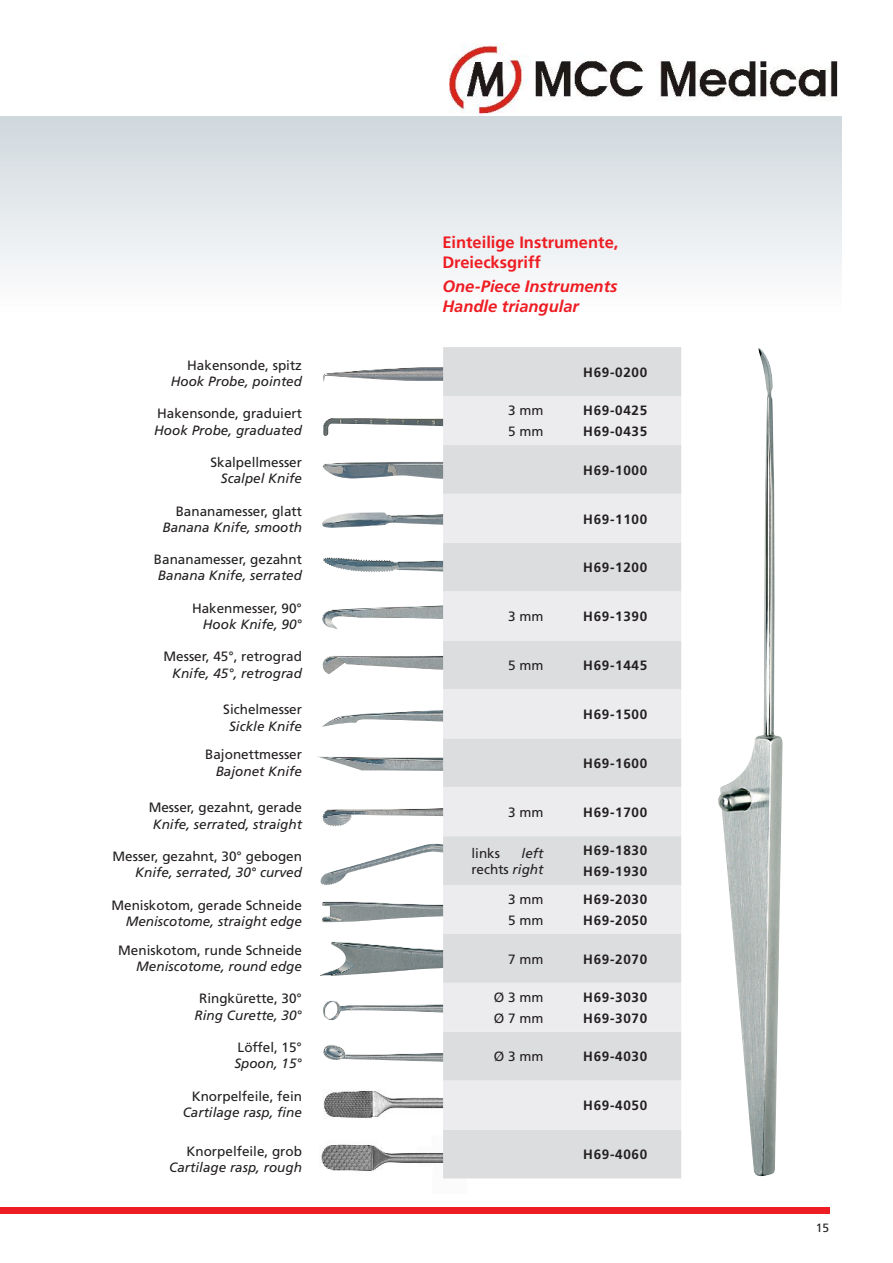
<style>
.page{position:relative;width:893px;height:1263px;background:#fff}
.page>*{position:absolute;margin:0;border:0;box-sizing:border-box;transform-origin:0 0}
.Fließtext{font:italic 700 16.5px "Frutiger";color:#ee1d23}
.Fließtext-2{font:700 16.5px/19.8px "Frutiger";color:#ee1d23}
.Fließtext-3{font:13.5px "Frutiger";color:#231f20}
.Fließtext-4{font:italic 13.5px "Frutiger";color:#231f20}
.t1{font:700 13.5px "Frutiger";letter-spacing:.05em;color:#231f20}
.t2{font:12px "Frutiger";color:#231f20}
.s1{font-style:italic}
</style>
<div class="page">
<div style="left:0;top:117px;width:842px;height:200px;background:linear-gradient(to bottom,#cfd8dd,#fff)"></div>
<div style="left:0;top:1208px;width:829px;height:6px;background:#ee1d23"></div>
<img style="left:323px;top:1090px;width:120px;height:28px">
<img style="left:320px;top:1144px;width:153px;height:35px">
<img style="left:323px;top:367px;width:120px;height:15px">
<img style="left:323px;top:418px;width:120px;height:18px">
<img style="left:322px;top:461px;width:121px;height:18px">
<img style="left:322px;top:512px;width:121px;height:16px">
<img style="left:323px;top:557px;width:120px;height:16px">
<img style="left:322px;top:605px;width:121px;height:24px">
<img style="left:322px;top:655px;width:121px;height:19px">
<img style="left:322px;top:710px;width:121px;height:17px">
<img style="left:317px;top:756px;width:126px;height:15px">
<img style="left:322px;top:808px;width:121px;height:18px">
<img style="left:320px;top:844px;width:123px;height:41px">
<img style="left:322px;top:901px;width:121px;height:21px">
<img style="left:320px;top:942px;width:123px;height:34px">
<img style="left:323px;top:1000px;width:120px;height:20px">
<img style="left:323px;top:1045px;width:120px;height:17px">
<div style="left:443px;top:347px;width:238px;height:831px;background:#dcdddf"></div>
<svg style="left:443px;top:396px;width:238px;height:733px;background:#e4e5e7"></svg>
<img style="left:718px;top:348px;width:65px;height:828px">
<img style="left:449px;top:43px;width:390px;height:71px">
<p class="Fließtext-3" style="left:187px;top:357px;width:116px">Hakensonde, spitz</p>
<p class="Fließtext-4" style="left:171px;top:373px;width:133px">Hook Probe, pointed</p>
<p class="Fließtext-3" style="left:157px;top:406px;width:146px">Hakensonde, graduiert</p>
<p class="Fließtext-4" style="left:154px;top:422px;width:149px">Hook Probe, graduated</p>
<p class="Fließtext-3" style="left:210px;top:454px;width:93px">Skalpellmesser</p>
<p class="Fließtext-4" style="left:221px;top:471px;width:83px">Scalpel Knife</p>
<p class="Fließtext-3" style="left:176px;top:503px;width:128px">Bananamesser, glatt</p>
<p class="Fließtext-4" style="left:162px;top:519px;width:141px">Banana Knife, smooth</p>
<p class="Fließtext-3" style="left:154px;top:552px;width:150px">Bananamesser, gezahnt</p>
<p class="Fließtext-4" style="left:158px;top:568px;width:146px">Banana Knife, serrated</p>
<p class="Fließtext-3" style="left:192px;top:600px;width:111px">Hakenmesser, 90°</p>
<p class="Fließtext-4" style="left:203px;top:616px;width:101px">Hook Knife, 90°</p>
<p class="Fließtext-3" style="left:164px;top:649px;width:140px">Messer, 45°, retrograd</p>
<p class="Fließtext-4" style="left:172px;top:665px;width:131px">Knife, 45°, retrograd</p>
<p class="Fließtext-3" style="left:223px;top:702px;width:80px">Sichelmesser</p>
<p class="Fließtext-4" style="left:229px;top:718px;width:74px">Sickle Knife</p>
<p class="Fließtext-3" style="left:205px;top:747px;width:98px">Bajonettmesser</p>
<p class="Fließtext-4" style="left:216px;top:763px;width:88px">Bajonet Knife</p>
<p class="Fließtext-3" style="left:149px;top:800px;width:155px">Messer, gezahnt, gerade</p>
<p class="Fließtext-4" style="left:153px;top:816px;width:151px">Knife, serrated, straight</p>
<p class="Fließtext-3" style="left:113px;top:848px;width:191px">Messer, gezahnt, 30° gebogen</p>
<p class="Fließtext-4" style="left:135px;top:864px;width:168px">Knife, serrated, 30° curved</p>
<p class="Fließtext-3" style="left:111px;top:897px;width:192px">Meniskotom, gerade Schneide</p>
<p class="Fließtext-4" style="left:126px;top:913px;width:178px">Meniscotome, straight edge</p>
<p class="Fließtext-3" style="left:118px;top:942px;width:185px">Meniskotom, runde Schneide</p>
<p class="Fließtext-4" style="left:136px;top:958px;width:167px">Meniscotome, round edge</p>
<p class="Fließtext-3" style="left:199px;top:991px;width:104px">Ringkürette, 30°</p>
<p class="Fließtext-4" style="left:195px;top:1007px;width:109px">Ring Curette, 30°</p>
<p class="Fließtext-3" style="left:238px;top:1039px;width:66px">Löffel, 15°</p>
<p class="Fließtext-4" style="left:234px;top:1055px;width:69px">Spoon, 15°</p>
<p class="Fließtext-3" style="left:192px;top:1088px;width:112px">Knorpelfeile, fein</p>
<p class="Fließtext-4" style="left:183px;top:1104px;width:121px">Cartilage rasp, fine</p>
<p class="Fließtext-3" style="left:186px;top:1143px;width:117px">Knorpelfeile, grob</p>
<p class="Fließtext-4" style="left:169px;top:1159px;width:134px">Cartilage rasp, rough</p>
<p class="Fließtext-2" style="left:442px;top:232px;width:178px">Einteilige Instrumente,<br>Dreiecksgriff</p>
<p class="Fließtext" style="left:442px;top:277px;width:177px">One-Piece Instruments</p>
<p class="Fließtext" style="left:442px;top:296px;width:138px">Handle triangular</p>
<p class="Fließtext-3" style="left:508px;top:403px;width:37px">3 mm</p>
<p class="Fließtext-3" style="left:508px;top:424px;width:37px">5 mm</p>
<p class="t1" style="left:583px;top:364px;width:66px">H69-0200</p>
<p class="t1" style="left:583px;top:403px;width:66px">H69-0425</p>
<p class="t1" style="left:583px;top:424px;width:66px">H69-0435</p>
<p class="t1" style="left:583px;top:462px;width:66px">H69-1000</p>
<p class="t1" style="left:583px;top:511px;width:66px">H69-1100</p>
<p class="t1" style="left:583px;top:560px;width:66px">H69-1200</p>
<p class="Fließtext-3" style="left:508px;top:609px;width:37px">3 mm</p>
<p class="t1" style="left:583px;top:609px;width:66px">H69-1390</p>
<p class="Fließtext-3" style="left:508px;top:658px;width:37px">5 mm</p>
<p class="t1" style="left:583px;top:658px;width:66px">H69-1445</p>
<p class="t1" style="left:583px;top:706px;width:66px">H69-1500</p>
<p class="t1" style="left:583px;top:755px;width:66px">H69-1600</p>
<p class="Fließtext-3" style="left:508px;top:804px;width:37px">3 mm</p>
<p class="t1" style="left:583px;top:804px;width:66px">H69-1700</p>
<p class="Fließtext-3" style="left:472px;top:845px;width:30px">links</p>
<p class="Fließtext-4" style="left:522px;top:845px;width:23px">left</p>
<p class="Fließtext-3" style="left:471px;top:861px;width:74px">rechts <span class="s1">right</span></p>
<p class="Fließtext-3" style="left:508px;top:892px;width:37px">3 mm</p>
<p class="Fließtext-3" style="left:508px;top:913px;width:37px">5 mm</p>
<p class="t1" style="left:583px;top:843px;width:66px">H69-1830</p>
<p class="t1" style="left:583px;top:864px;width:66px">H69-1930</p>
<p class="t1" style="left:583px;top:892px;width:66px">H69-2030</p>
<p class="t1" style="left:583px;top:913px;width:66px">H69-2050</p>
<p class="Fließtext-3" style="left:508px;top:951px;width:37px">7 mm</p>
<p class="t1" style="left:583px;top:951px;width:66px">H69-2070</p>
<p class="Fließtext-3" style="left:494px;top:989px;width:51px">Ø 3 mm</p>
<p class="Fließtext-3" style="left:494px;top:1010px;width:51px">Ø 7 mm</p>
<p class="t1" style="left:583px;top:989px;width:66px">H69-3030</p>
<p class="t1" style="left:583px;top:1010px;width:66px">H69-3070</p>
<p class="Fließtext-3" style="left:494px;top:1049px;width:51px">Ø 3 mm</p>
<p class="t1" style="left:583px;top:1049px;width:66px">H69-4030</p>
<p class="t1" style="left:583px;top:1098px;width:66px">H69-4050</p>
<p class="t1" style="left:583px;top:1147px;width:66px">H69-4060</p>
<p class="t2" style="left:816px;top:1220px;width:15px">15</p>
</div>
